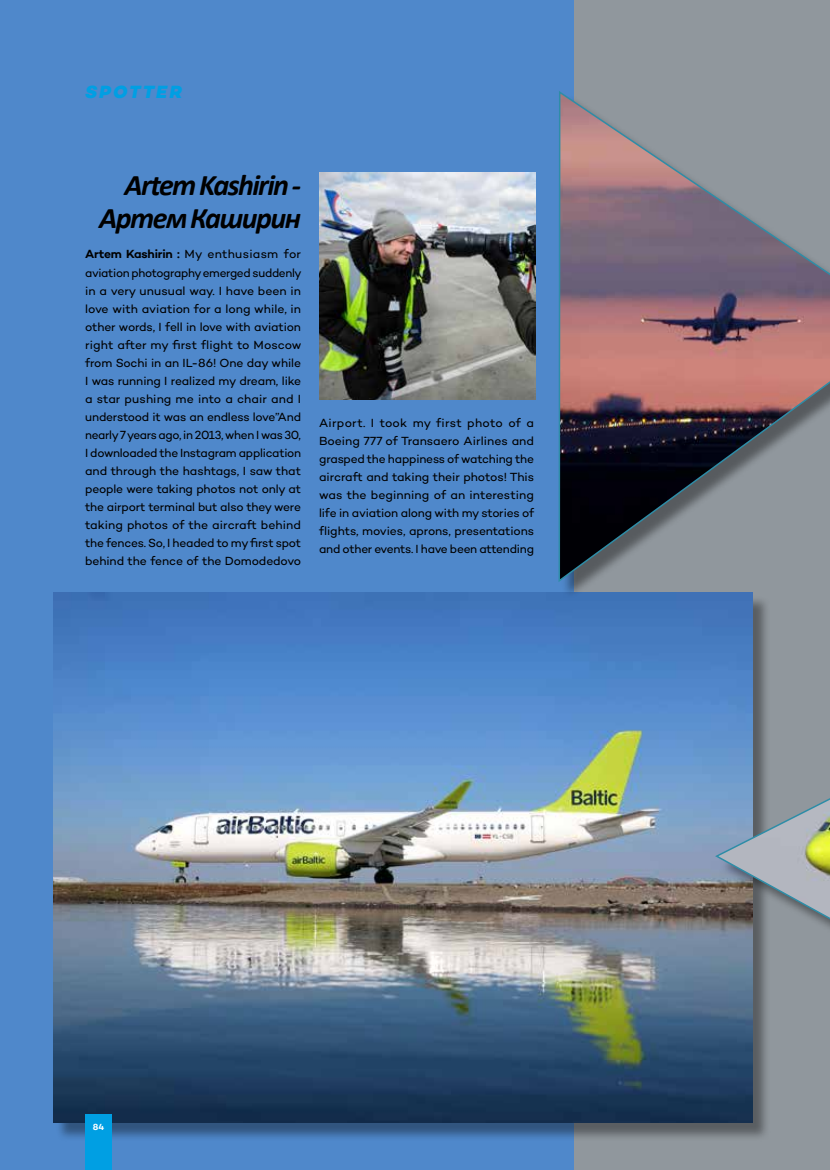
<style>
.page{position:relative;width:830px;height:1170px;background:#fff}
.page>*{position:absolute;margin:0;border:0;box-sizing:border-box;transform-origin:0 0}
.t1{font:italic 700 30px/33px "Calibri";letter-spacing:-.05em;color:#000;text-align:right}
.t2{font:italic 800 18px "Campton";letter-spacing:.11em;color:#009fe3}
.t3{font:12px/18px "Campton";letter-spacing:-.015em;color:#000;text-align:justify}
.t4{font:600 9px "Campton";color:#fff}
.s1{font-weight:600}
</style>
<div class="page">
<div style="left:568px;top:0;width:261px;height:1169px;background:#90979d"></div>
<div style="left:0;top:0;width:573px;height:1169px;background:#4f88cb"></div>
<img style="left:319px;top:172px;width:215px;height:228px">
<div style="left:55px;top:595px;width:715px;height:546px;background:#000;opacity:.38"></div>
<img style="left:53px;top:592px;width:660px;height:530px">
<svg style="left:558px;top:90px;width:271px;height:493px"></svg>
<svg style="left:713px;top:581px;width:116px;height:560px"></svg>
<div style="left:85px;top:1114px;width:27px;height:55px;background:#009fe3"></div>
<h2 class="t2" style="left:85px;top:81px;width:98px">SPOTTER</h2>
<h1 class="t1" style="left:99px;top:167px;width:203px">Artem Kashirin -<br>Артем Каширин</h1>
<p class="t3" style="left:85px;top:245px;width:218px"><span class="s1">Artem Kashirin :</span> My enthusiasm for aviation photography emerged suddenly in a very unusual way. I have been in love with aviation for a long while, in other words, I fell in love with aviation right after my first flight to Moscow from Sochi in an IL-86! One day while I was running I realized my dream, like a star pushing me into a chair and I understood it was an endless love”And nearly 7 years ago, in 2013, when I was 30, I downloaded the Instagram application and through the hashtags, I saw that people were taking photos not only at the airport terminal but also they were taking photos of the aircraft behind the fences. So, I headed to my first spot behind the fence of the Domodedovo</p>
<p class="t3" style="left:319px;top:413px;width:216px">Airport. I took my first photo of a Boeing 777 of Transaero Airlines and grasped the happiness of watching the aircraft and taking their photos! This was the beginning of an interesting life in aviation along with my stories of flights, movies, aprons, presentations and other events. I have been attending</p>
<p class="t4" style="left:93px;top:1120px;width:13px">84</p>
</div>
